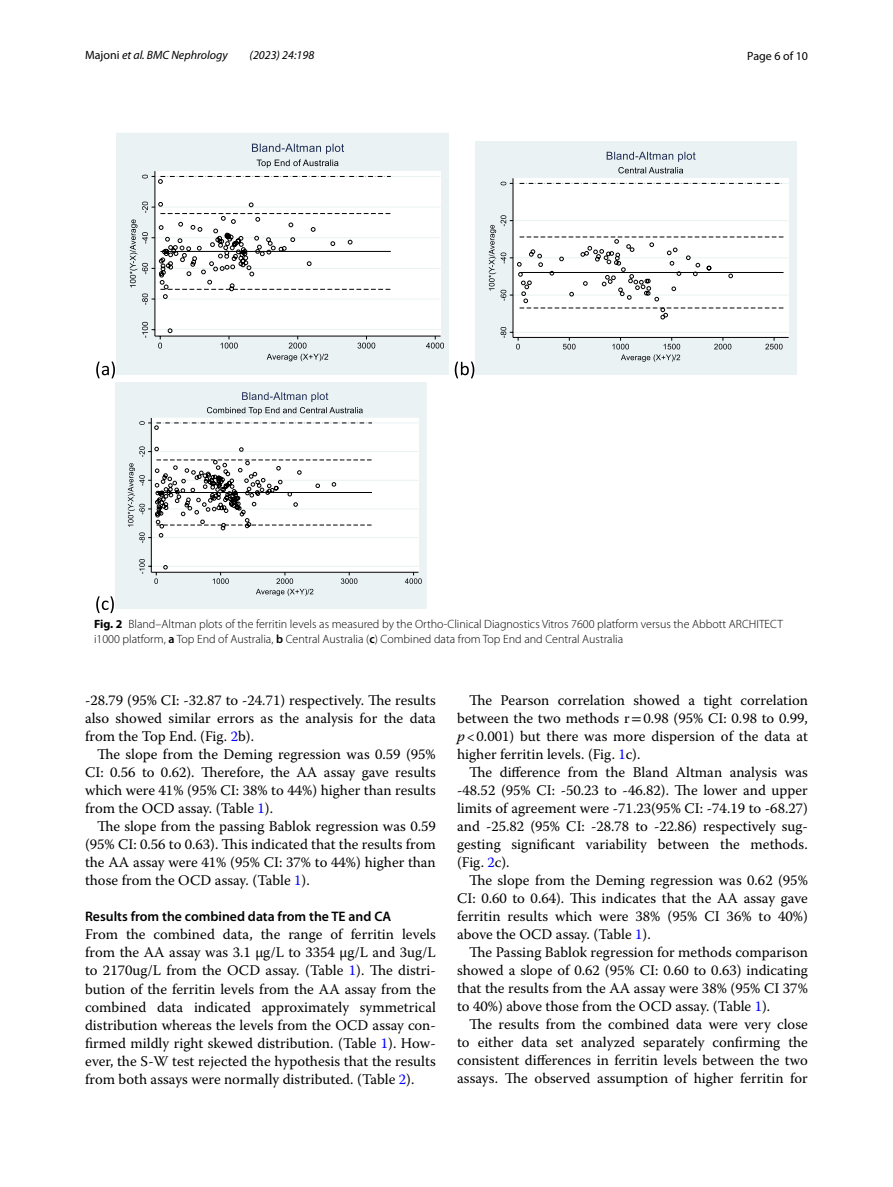
<style>
.page{position:relative;width:893px;height:1187px;background:#fff}
.page>*{position:absolute;margin:0;border:0;box-sizing:border-box;transform-origin:0 0}
.t1{font:14.7px/18px "Warnock Pro";color:#000;text-align:justify}
.t2{font:600 13.8px "Myriad Pro";color:#000}
.t3{font:300 12px/15px "Myriad Pro";color:#000}
.t4{font:italic 12px "Myriad Pro";color:#000}
.t5{font:12px "Myriad Pro";color:#000}
.s1{font-style:normal}
.s2{font-weight:700}
.s3{font-weight:600}
.s4{color:#00f}
.s5{font-family:"STIX"}
.s6{font-style:italic}
</style>
<div class="page">
<svg style="left:96px;top:361px;width:19px;height:17px"></svg>
<svg style="left:455px;top:361px;width:19px;height:17px"></svg>
<svg style="left:96px;top:596px;width:18px;height:17px"></svg>
<div style="left:116px;top:133px;width:333px;height:241px;background:#eaf2f3"></div>
<div style="left:155px;top:171px;width:286px;height:165px;background:#fff"></div>
<hr style="left:155px;top:329px;width:286px;height:1px;background:#eaf2f3">
<hr style="left:155px;top:298px;width:286px;height:1px;background:#eaf2f3">
<hr style="left:155px;top:268px;width:286px;height:1px;background:#eaf2f3">
<hr style="left:155px;top:237px;width:286px;height:1px;background:#eaf2f3">
<hr style="left:155px;top:207px;width:286px;height:1px;background:#eaf2f3">
<hr style="left:155px;top:176px;width:286px;height:1px;background:#eaf2f3">
<hr style="left:155px;top:171px;width:1px;height:165px;background:#000">
<hr style="left:155px;top:336px;width:286px;height:1px;background:#000">
<svg style="left:130px;top:175px;width:261px;height:173px"></svg>
<svg style="left:426px;top:336px;width:18px;height:12px"></svg>
<svg style="left:267px;top:354px;width:61px;height:7px"></svg>
<svg style="left:252px;top:144px;width:92px;height:24px"></svg>
<div style="left:476px;top:141px;width:321px;height:233px;background:#eaf2f3"></div>
<div style="left:513px;top:178px;width:276px;height:159px;background:#fff"></div>
<div style="left:513px;top:178px;width:276px;height:159px;border:1px solid #fff"></div>
<hr style="left:513px;top:332px;width:276px;height:1px;background:#eaf2f3">
<hr style="left:513px;top:295px;width:276px;height:1px;background:#eaf2f3">
<hr style="left:513px;top:257px;width:276px;height:1px;background:#eaf2f3">
<hr style="left:513px;top:220px;width:276px;height:1px;background:#eaf2f3">
<hr style="left:513px;top:183px;width:276px;height:1px;background:#eaf2f3">
<svg style="left:520px;top:183px;width:262px;height:1px"></svg>
<hr style="left:513px;top:178px;width:1px;height:159px;background:#000">
<svg style="left:501px;top:182px;width:12px;height:3px"></svg>
<svg style="left:489px;top:215px;width:295px;height:105px"></svg>
<hr style="left:513px;top:337px;width:276px;height:1px;background:#000">
<svg style="left:501px;top:327px;width:19px;height:22px"></svg>
<svg style="left:563px;top:337px;width:12px;height:12px"></svg>
<svg style="left:714px;top:337px;width:17px;height:12px"></svg>
<svg style="left:765px;top:337px;width:18px;height:12px"></svg>
<svg style="left:612px;top:337px;width:68px;height:25px"></svg>
<svg style="left:607px;top:152px;width:89px;height:21px"></svg>
<div style="left:115px;top:382px;width:311px;height:226px;background:#eaf2f3"></div>
<div style="left:151px;top:418px;width:268px;height:154px;background:#fff"></div>
<hr style="left:151px;top:566px;width:268px;height:1px;background:#eaf2f3">
<hr style="left:151px;top:537px;width:268px;height:1px;background:#eaf2f3">
<hr style="left:151px;top:508px;width:268px;height:1px;background:#eaf2f3">
<hr style="left:151px;top:480px;width:268px;height:1px;background:#eaf2f3">
<hr style="left:151px;top:451px;width:268px;height:1px;background:#eaf2f3">
<hr style="left:151px;top:422px;width:268px;height:1px;background:#eaf2f3">
<hr style="left:151px;top:418px;width:1px;height:154px;background:#000">
<hr style="left:151px;top:572px;width:268px;height:1px;background:#000">
<svg style="left:405px;top:572px;width:17px;height:12px"></svg>
<svg style="left:128px;top:421px;width:244px;height:175px"></svg>
<svg style="left:207px;top:392px;width:156px;height:23px"></svg>
<p class="t4" style="left:85px;top:48px;width:144px"><span class="s1">Majoni</span> et al. BMC Nephrology</p>
<p class="t4" style="left:250px;top:48px;width:66px">(2023) 24:198</p>
<p class="t5" style="left:747px;top:48px;width:62px">Page 6 of 10</p>
<p class="t3" style="left:94px;top:617px;width:690px"><span class="s2">Fig. 2</span> Bland–Altman plots of the ferritin levels as measured by the Ortho-Clinical Diagnostics Vitros 7600 platform versus the Abbott ARCHITECT i1000 platform, <span class="s3">a</span> Top End of Australia, <span class="s3">b</span> Central Australia (<span class="s3">c</span>) Combined data from Top End and Central Australia</p>
<p class="t1" style="left:85px;top:691px;width:352px">-28.79 (95% CI: -32.87 to -24.71) respectively. The results also showed similar errors as the analysis for the data from the Top End. (Fig. <span class="s4">2</span>b).</p>
<p class="t1" style="left:85px;top:745px;width:352px;text-indent:12px">The slope from the Deming regression was 0.59 (95% CI: 0.56 to 0.62). Therefore, the AA assay gave results which were 41% (95% CI: 38% to 44%) higher than results from the OCD assay. (Table <span class="s4">1</span>).</p>
<p class="t1" style="left:85px;top:817px;width:352px;text-indent:12px">The slope from the passing Bablok regression was 0.59 (95% CI: 0.56 to 0.63). This indicated that the results from the AA assay were 41% (95% CI: 37% to 44%) higher than those from the OCD assay. (Table <span class="s4">1</span>).</p>
<p class="t2" style="left:85px;top:908px;width:308px">Results from the combined data from the TE and CA</p>
<p class="t1" style="left:85px;top:925px;width:352px">From the combined data, the range of ferritin levels from the AA assay was 3.1 µg/L to 3354 µg/L and 3ug/L to 2170ug/L from the OCD assay. (Table <span class="s4">1</span>). The distri&shy;bution of the ferritin levels from the AA assay from the combined data indicated approximately symmetrical distribution whereas the levels from the OCD assay con&shy;firmed mildly right skewed distribution. (Table <span class="s4">1</span>). How&shy;ever, the S-W test rejected the hypothesis that the results from both assays were normally distributed. (Table <span class="s4">2</span>).</p>
<p class="t1" style="left:457px;top:691px;width:352px;text-indent:12px">The Pearson correlation showed a tight correlation between the two methods r<span class="s5">=</span>0.98 (95% CI: 0.98 to 0.99, <span class="s6">p</span>&lt;0.001) but there was more dispersion of the data at higher ferritin levels. (Fig. <span class="s4">1</span>c).</p>
<p class="t1" style="left:457px;top:763px;width:352px;text-indent:12px">The difference from the Bland Altman analysis was -48.52 (95% CI: -50.23 to -46.82). The lower and upper limits of agreement were -71.23(95% CI: -74.19 to -68.27) and -25.82 (95% CI: -28.78 to -22.86) respectively sug&shy;gesting significant variability between the methods. (Fig. <span class="s4">2</span>c).</p>
<p class="t1" style="left:457px;top:871px;width:352px;text-indent:12px">The slope from the Deming regression was 0.62 (95% CI: 0.60 to 0.64). This indicates that the AA assay gave ferritin results which were 38% (95% CI 36% to 40%) above the OCD assay. (Table <span class="s4">1</span>).</p>
<p class="t1" style="left:457px;top:943px;width:352px;text-indent:12px">The Passing Bablok regression for methods comparison showed a slope of 0.62 (95% CI: 0.60 to 0.63) indicating that the results from the AA assay were 38% (95% CI 37% to 40%) above those from the OCD assay. (Table <span class="s4">1</span>).</p>
<p class="t1" style="left:457px;top:1015px;width:352px;text-indent:12px">The results from the combined data were very close to either data set analyzed separately confirming the consistent differences in ferritin levels between the two assays. The observed assumption of higher ferritin for</p>
</div>
